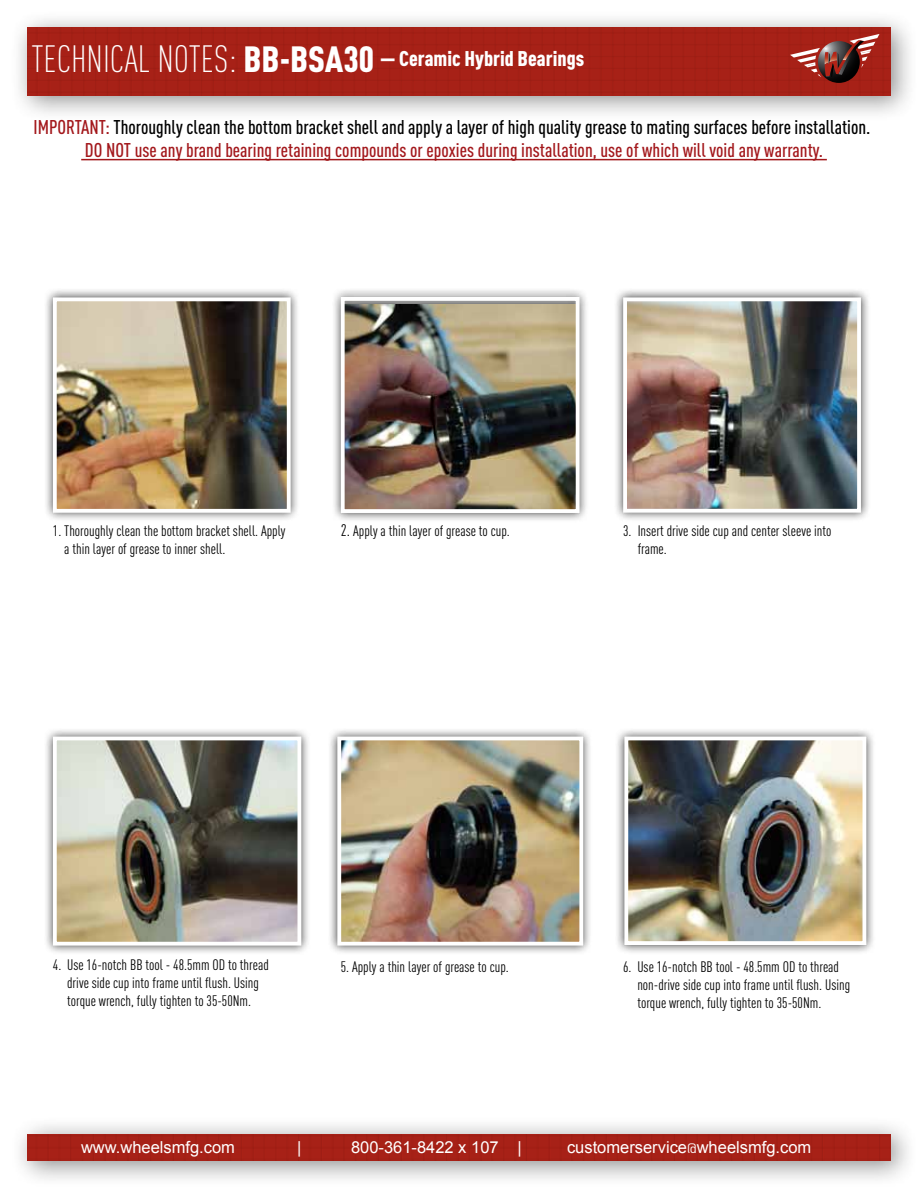
<style>
.page{position:relative;width:918px;height:1188px;background:#fff}
.page>*{position:absolute;margin:0;border:0;box-sizing:border-box;transform-origin:0 0}
.t1{font:900 condensed 21px "DIN Pro";color:#fff}
.t2{font:500 condensed 19.65px/23.5px "DIN Pro";color:#a3181c;text-align:center}
.t3{font:16.5px "Arial";color:#fff}
.t4{font:condensed 15px/18px "DIN Pro";color:#000}
.s1{font-weight:300;font-size:37.5px}
.s2{font-size:36px}
.s3{color:#000}
.s4{font-size:16.5px}
.s5{font-family:"DIN";font-size:13.5px}
</style>
<div class="page">
<div style="left:10px;top:10px;width:908px;height:113px;background:#000;opacity:.45"></div>
<div style="left:28px;top:28px;width:863px;height:67px;background:#a72117"></div>
<svg style="left:818px;top:41px;width:42px;height:42px"></svg>
<svg style="left:790px;top:34px;width:89px;height:43px;background:#943e38"></svg>
<div style="left:10px;top:1116px;width:908px;height:72px;background:#000;opacity:.45"></div>
<div style="left:28px;top:1134px;width:863px;height:27px;background:#a72117"></div>
<hr style="left:81px;top:159px;width:746px;height:1px;background:#a3181c">
<div style="left:613px;top:288px;width:257px;height:235px;background:#000;opacity:.75"></div>
<img style="left:628px;top:302px;width:228px;height:206px">
<div style="left:623px;top:297px;width:238px;height:216px;border:4px solid #fff"></div>
<div style="left:43px;top:288px;width:257px;height:235px;background:#000;opacity:.75"></div>
<img style="left:58px;top:302px;width:228px;height:206px">
<div style="left:53px;top:297px;width:238px;height:216px;border:4px solid #fff"></div>
<div style="left:331px;top:287px;width:258px;height:236px;background:#000;opacity:.75"></div>
<img style="left:346px;top:305px;width:229px;height:203px">
<div style="left:341px;top:297px;width:239px;height:216px;border:4px solid #fff"></div>
<div style="left:328px;top:727px;width:265px;height:228px;background:#000;opacity:.75"></div>
<img style="left:342px;top:742px;width:236px;height:199px">
<div style="left:337px;top:737px;width:246px;height:209px;border:4px solid #fff"></div>
<div style="left:615px;top:727px;width:261px;height:228px;background:#000;opacity:.75"></div>
<img style="left:629px;top:742px;width:232px;height:198px">
<div style="left:624px;top:737px;width:242px;height:208px;border:4px solid #fff"></div>
<div style="left:43px;top:727px;width:268px;height:228px;background:#000;opacity:.75"></div>
<img style="left:58px;top:742px;width:238px;height:199px">
<div style="left:53px;top:737px;width:248px;height:209px;border:4px solid #fff"></div>
<h1 class="t1" style="left:32px;top:45px;width:554px"><span class="s1">TECHNICAL NOTES:</span> <span class="s2">BB-BSA30</span> — Ceramic Hybrid Bearings</h1>
<p class="t2" style="left:33px;top:115px;width:838px">IMPORTANT: <span class="s3">Thoroughly clean the bottom bracket shell and apply a layer of high quality grease to mating surfaces before installation.<br></span>DO NOT use any brand bearing retaining compounds or epoxies during installation, use of which will void any warranty.</p>
<p class="t4" style="left:64px;top:521px;width:223px;text-indent:-11px">1. Thoroughly clean the bottom bracket shell. Apply a thin layer of grease to inner shell.</p>
<p class="t4" style="left:341px;top:522px;width:171px"><span class="s4">2.</span> Apply a thin layer of grease to cup.</p>
<p class="t4" style="left:638px;top:522px;width:195px;text-indent:-15px">3. Insert drive side cup and center sleeve into frame.</p>
<p class="t4" style="left:53px;top:956px;width:217px;text-align:center">4. Use 16-notch BB tool - 48.5mm OD to thread drive side cup into frame until flush. Using torque wrench, fully tighten to 35-50Nm.</p>
<p class="t4" style="left:341px;top:958px;width:169px">5. Apply a thin layer of grease to cup.</p>
<p class="t4" style="left:637px;top:958px;width:214px;text-indent:-14px">6. Use 16-notch BB tool - 48.5mm OD to thread non-drive side cup into frame until flush. Using torque wrench, fully tighten to 35-50Nm.</p>
<p class="t3" style="left:81px;top:1138px;width:156px">www.wheelsmfg.com</p>
<p class="t3" style="left:297px;top:1138px;width:6px">|</p>
<p class="t3" style="left:351px;top:1138px;width:172px">800-361-8422 x 107 |</p>
<p class="t3" style="left:567px;top:1138px;width:246px">customerservice<span class="s5">@</span>wheelsmfg.com</p>
</div>
